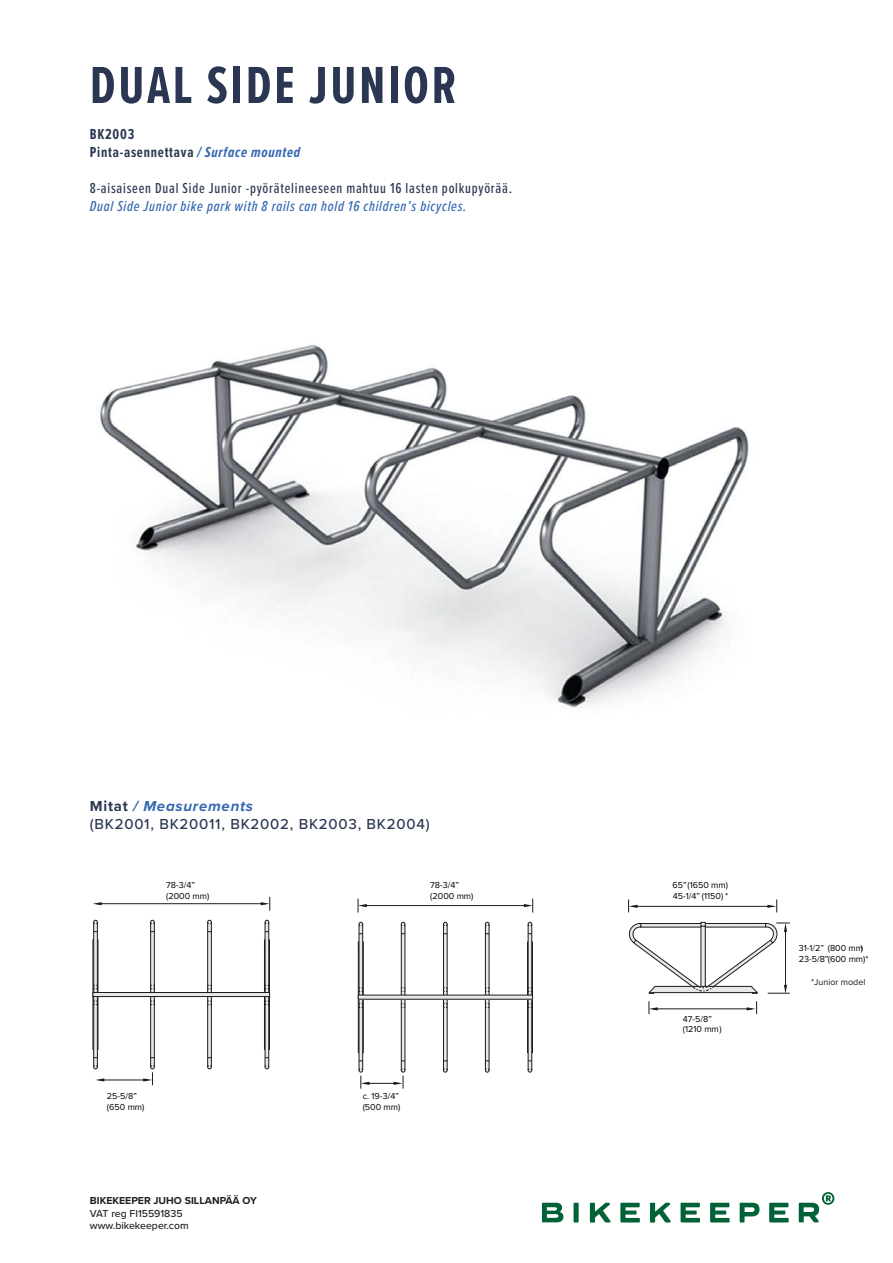
<style>
.page{position:relative;width:893px;height:1263px;background:#fff}
.page>*{position:absolute;margin:0;border:0;box-sizing:border-box;transform-origin:0 0}
.t1{font:700 54px "Proxima Nova Ex Cn";letter-spacing:.05em;color:#2b3752}
.t2{font:500 15px "Proxima Nova Ex Cn";letter-spacing:.05em;color:#2b3752}
.t3{font:italic 500 15px "Proxima Nova Ex Cn";letter-spacing:.05em;color:#3568b1}
.t4{font:500 15px/18px "Proxima Nova";letter-spacing:.05em;color:#2b3752}
.t5{font:700 15px/18px "Proxima Nova Ex Cn";letter-spacing:.05em;color:#2b3752}
.t6{font:500 10.5px/12.6px "Proxima Nova";color:#231f20}
.t7{font:700 10.5px "Proxima Nova";color:#231f20}
.t8{font:9px/10.8px "Proxima Nova";color:#010101}
.t9{font:9px "Proxima Nova";color:#191d1c}
.s1{font-style:italic;color:#3568b1}
.s2{font-weight:700}
.s3{font-weight:700;font-style:italic;color:#3568b1}
</style>
<div class="page">
<svg style="left:542px;top:1203px;width:21px;height:19px"></svg>
<div style="left:573px;top:1203px;width:6px;height:19px;background:#006236"></div>
<svg style="left:590px;top:1203px;width:21px;height:19px"></svg>
<svg style="left:620px;top:1203px;width:20px;height:19px"></svg>
<svg style="left:650px;top:1203px;width:21px;height:19px"></svg>
<svg style="left:681px;top:1203px;width:19px;height:19px"></svg>
<svg style="left:710px;top:1203px;width:19px;height:19px"></svg>
<svg style="left:740px;top:1203px;width:19px;height:19px"></svg>
<svg style="left:769px;top:1203px;width:20px;height:19px"></svg>
<svg style="left:799px;top:1192px;width:35px;height:30px"></svg>
<img style="left:100px;top:344px;width:649px;height:365px">
<hr style="left:633px;top:906px;width:139px;height:1px;background:#191d1c">
<svg style="left:628px;top:899px;width:10px;height:13px"></svg>
<svg style="left:767px;top:899px;width:10px;height:13px"></svg>
<div style="left:701px;top:922px;width:4px;height:65px;border:1px solid #191d1c"></div>
<svg style="left:628px;top:923px;width:162px;height:71px"></svg>
<hr style="left:653px;top:1008px;width:98px;height:1px;background:#191d1c">
<svg style="left:747px;top:1001px;width:10px;height:13px"></svg>
<svg style="left:649px;top:1001px;width:9px;height:13px"></svg>
<hr style="left:208px;top:920px;width:3px;height:149px;background:#e7e8e8;border-radius:2px">
<div style="left:207px;top:920px;width:5px;height:149px;border:1px solid #191d1c;border-radius:2px"></div>
<svg style="left:207px;top:984px;width:5px;height:6px"></svg>
<svg style="left:207px;top:1000px;width:5px;height:5px"></svg>
<hr style="left:151px;top:920px;width:3px;height:149px;background:#e7e8e8;border-radius:2px">
<div style="left:150px;top:920px;width:4px;height:149px;border:1px solid #191d1c;border-radius:2px"></div>
<svg style="left:150px;top:984px;width:5px;height:6px"></svg>
<svg style="left:150px;top:1000px;width:5px;height:5px"></svg>
<div style="left:265px;top:920px;width:4px;height:149px;border:1px solid #191d1c;border-radius:2px"></div>
<svg style="left:264px;top:939px;width:6px;height:111px"></svg>
<hr style="left:94px;top:920px;width:3px;height:149px;background:#e7e8e8;border-radius:2px">
<div style="left:94px;top:920px;width:4px;height:149px;border:1px solid #191d1c;border-radius:2px"></div>
<svg style="left:93px;top:939px;width:5px;height:111px"></svg>
<hr style="left:93px;top:992px;width:177px;height:4px;background:#e7e8e8">
<div style="left:93px;top:992px;width:177px;height:5px;border:1px solid #191d1c"></div>
<hr style="left:97px;top:903px;width:169px;height:1px;background:#191d1c">
<svg style="left:261px;top:897px;width:10px;height:14px"></svg>
<svg style="left:93px;top:902px;width:9px;height:3px"></svg>
<hr style="left:99px;top:1080px;width:49px;height:1px;background:#191d1c">
<svg style="left:143px;top:1065px;width:12px;height:20px"></svg>
<svg style="left:95px;top:1078px;width:9px;height:3px"></svg>
<div style="left:485px;top:922px;width:4px;height:150px;border:1px solid #191d1c;border-radius:2px"></div>
<svg style="left:485px;top:987px;width:4px;height:5px"></svg>
<svg style="left:485px;top:1003px;width:4px;height:5px"></svg>
<div style="left:443px;top:922px;width:4px;height:150px;border:1px solid #191d1c;border-radius:2px"></div>
<div style="left:401px;top:922px;width:4px;height:150px;border:1px solid #191d1c;border-radius:2px"></div>
<svg style="left:401px;top:987px;width:4px;height:5px"></svg>
<svg style="left:443px;top:987px;width:4px;height:5px"></svg>
<svg style="left:401px;top:1003px;width:4px;height:5px"></svg>
<svg style="left:443px;top:1003px;width:4px;height:5px"></svg>
<div style="left:528px;top:922px;width:4px;height:150px;border:1px solid #191d1c;border-radius:2px"></div>
<svg style="left:527px;top:942px;width:6px;height:111px"></svg>
<div style="left:359px;top:922px;width:4px;height:150px;border:1px solid #191d1c;border-radius:2px"></div>
<svg style="left:358px;top:942px;width:6px;height:111px"></svg>
<hr style="left:362px;top:905px;width:167px;height:1px;background:#191d1c">
<svg style="left:524px;top:899px;width:9px;height:13px"></svg>
<svg style="left:358px;top:899px;width:9px;height:13px"></svg>
<hr style="left:365px;top:1083px;width:33px;height:1px;background:#191d1c">
<svg style="left:394px;top:1068px;width:11px;height:20px"></svg>
<svg style="left:359px;top:1068px;width:11px;height:20px"></svg>
<h1 class="t1" style="left:90px;top:46px;width:368px">DUAL SIDE JUNIOR</h1>
<h2 class="t5" style="left:90px;top:125px;width:212px">BK2003<br>Pinta-asennettava <span class="s1">/ Surface mounted</span></h2>
<h2 class="t2" style="left:90px;top:177px;width:424px">8-aisaiseen Dual Side Junior -pyörätelineeseen mahtuu 16 lasten polkupyörää.</h2>
<h2 class="t3" style="left:90px;top:195px;width:378px">Dual Side Junior bike park with 8 rails can hold 16 children’s bicycles.</h2>
<h2 class="t4" style="left:90px;top:797px;width:341px"><span class="s2">Mitat</span> <span class="s3">/ Measurements<br></span>(BK2001, BK20011, BK2002, BK2003, BK2004)</h2>
<p class="t8" style="left:166px;top:879px;width:45px">78-3/4” (2000 mm)</p>
<p class="t8" style="left:430px;top:879px;width:45px">78-3/4” (2000 mm)</p>
<p class="t8" style="left:672px;top:879px;width:57px">65” (1650 mm)<br>45-1/4” (1150) *</p>
<p class="t8" style="left:107px;top:1090px;width:39px">25-5/8” (650 mm)</p>
<p class="t7" style="left:90px;top:1193px;width:169px">BIKEKEEPER JUHO SILLANPÄÄ OY</p>
<p class="t6" style="left:90px;top:1207px;width:100px">VAT reg FI15591835 www.bikekeeper.com</p>
<p class="t8" style="left:363px;top:1090px;width:39px">c. 19-3/4” (500 mm)</p>
<p class="t8" style="left:683px;top:1013px;width:40px">47-5/8” (1210 mm)</p>
<p class="t8" style="left:799px;top:942px;width:71px">31-1/2” (800 mm)<br>23-5/8”(600 mm)*</p>
<p class="t9" style="left:811px;top:975px;width:56px">*Junior model</p>
</div>
